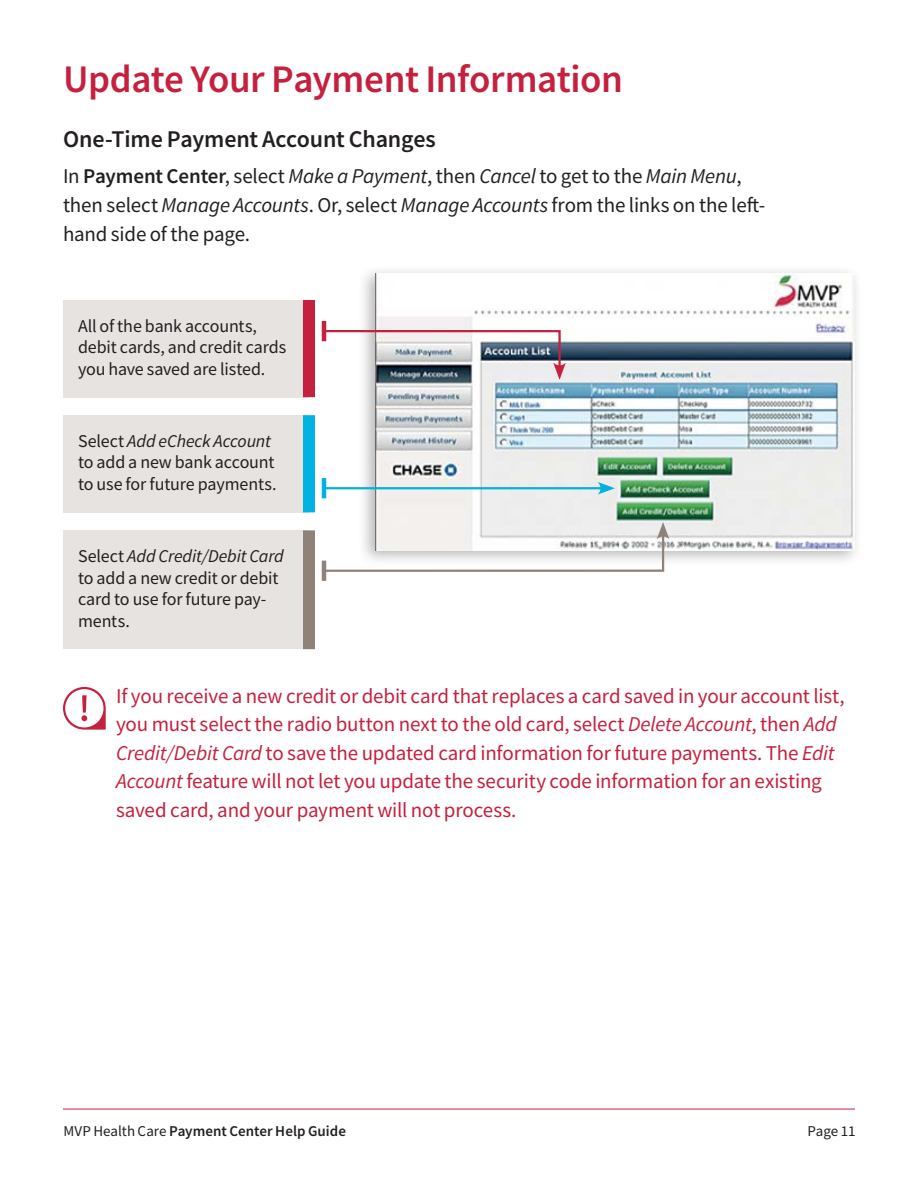
<style>
.page{position:relative;width:918px;height:1188px;background:#fff}
.page>*{position:absolute;margin:0;border:0;box-sizing:border-box;transform-origin:0 0}
.Title_Text{font:600 39px "Source Sans Pro";letter-spacing:-.01em;color:#c5203e}
.Section_Header_Text{font:600 24px "Source Sans Pro";letter-spacing:-.01em;color:#231f20}
.Bullet_Text{font:21px/28.5px "Source Sans Pro";letter-spacing:-.01em;color:#c5203e}
.Body_Text{font:21px/28.5px "Source Sans Pro";letter-spacing:-.005em;color:#231f20}
.t1{font:18px/21.6px "Source Sans Pro";letter-spacing:-.01em;color:#231f20}
.t2{font:600 15px "Source Sans Pro";letter-spacing:.005em;color:#231f20}
.t3{font:15px "Source Sans Pro";letter-spacing:-.005em;color:#231f20}
.s1{font-weight:600}
.s2{font-style:italic}
.s3{font-weight:400}
</style>
<div class="page">
<div style="left:358px;top:265px;width:505px;height:302px;background:#231f20;opacity:.32"></div>
<img style="left:375px;top:273px;width:480px;height:277px">
<svg style="left:63px;top:687px;width:43px;height:43px"></svg>
<hr style="left:63px;top:1109px;width:792px;height:1px;background:#c5203e">
<div style="left:63px;top:300px;width:246px;height:97px;background:#e7e3e1"></div>
<div style="left:303px;top:300px;width:12px;height:97px;background:#c5203e"></div>
<div style="left:63px;top:415px;width:246px;height:97px;background:#e7e3e1"></div>
<div style="left:303px;top:415px;width:12px;height:97px;background:#00b2e2"></div>
<div style="left:63px;top:530px;width:246px;height:119px;background:#e7e3e1"></div>
<div style="left:303px;top:530px;width:12px;height:119px;background:#8f8279"></div>
<hr style="left:324px;top:487px;width:280px;height:2px;background:#00b2e2">
<hr style="left:322px;top:478px;width:4px;height:20px;background:#00b2e2">
<svg style="left:598px;top:482px;width:17px;height:13px"></svg>
<hr style="left:322px;top:561px;width:4px;height:20px;background:#8f8279">
<svg style="left:322px;top:522px;width:347px;height:51px"></svg>
<hr style="left:322px;top:321px;width:4px;height:20px;background:#c5203e">
<svg style="left:322px;top:329px;width:244px;height:51px"></svg>
<p class="Title_Text" style="left:63px;top:54px;width:562px">Update Your Payment Information</p>
<p class="Section_Header_Text" style="left:63px;top:124px;width:374px">One-Time Payment Account Changes</p>
<p class="Body_Text" style="left:63px;top:162px;width:704px">In <span class="s1">Payment Center</span>, select <span class="s2">Make a Payment</span>, then <span class="s2">Cancel</span> to get to the <span class="s2">Main Menu</span>, then select <span class="s2">Manage Accounts</span>. Or, select <span class="s2">Manage Accounts</span> from the links on the left&shy;hand side of the page.</p>
<p class="t1" style="left:78px;top:315px;width:210px">All of the bank accounts, debit cards, and credit cards you have saved are listed.</p>
<p class="t1" style="left:78px;top:430px;width:198px">Select <span class="s2">Add eCheck Account </span>to add a new bank account to use for future payments.</p>
<p class="t1" style="left:78px;top:545px;width:207px">Select <span class="s2">Add Credit/Debit Card </span>to add a new credit or debit card to use for future pay&shy;ments.</p>
<p class="Bullet_Text" style="left:116px;top:681px;width:730px">If you receive a new credit or debit card that replaces a card saved in your account list, you must select the radio button next to the old card, select <span class="s2">Delete Account</span>, then <span class="s2">Add Credit/Debit Card</span> to save the updated card information for future payments. The <span class="s2">Edit Account</span> feature will not let you update the security code information for an existing saved card, and your payment will not process.</p>
<p class="t2" style="left:63px;top:1121px;width:284px"><span class="s3">MVP Health Care</span> Payment Center Help Guide</p>
<p class="t3" style="left:807px;top:1122px;width:50px">Page 11</p>
</div>
